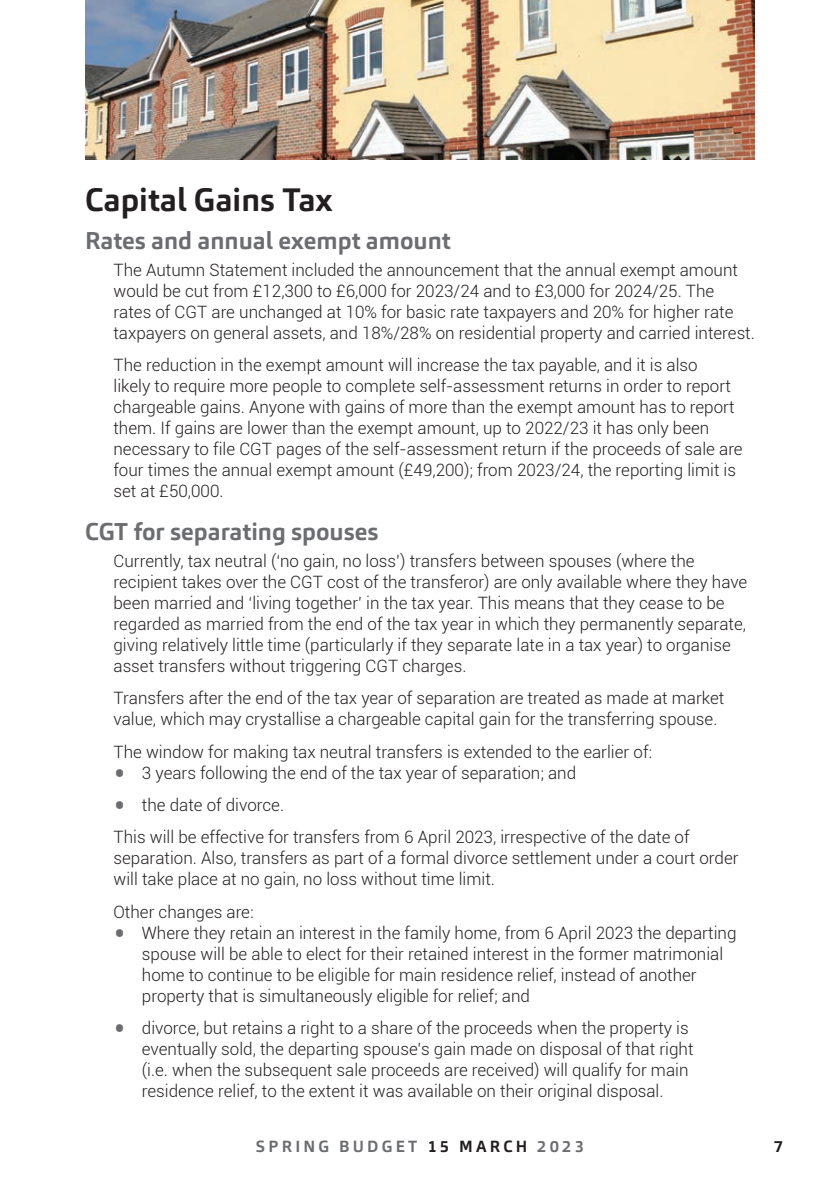
<style>
.page{position:relative;width:840px;height:1191px;background:#fff}
.page>*{position:absolute;margin:0;border:0;box-sizing:border-box;transform-origin:0 0}
.t1{font:700 32px "Carnac";color:#231f20}
.t2{font:700 24px "Carnac";color:#6c6d70}
.t3{font:300 17px/21px "Roboto";color:#231f20}
.t4{font:700 16px "Carnac";letter-spacing:.2em;color:#6c6d70}
.t5{font:700 16px "Carnac";color:#231f20}
.s1{font-size:38px;color:#6c6d70}
.s2{color:#231f20}
</style>
<div class="page">
<img style="left:85px;top:0;width:669px;height:159px">
<h1 class="t1" style="left:85px;top:179px;width:249px">Capital Gains Tax</h1>
<h2 class="t2" style="left:85px;top:225px;width:367px">Rates and annual exempt amount</h2>
<p class="t3" style="left:113px;top:258px;width:642px">The Autumn Statement included the announcement that the annual exempt amount would be cut from £12,300 to £6,000 for 2023/24 and to £3,000 for 2024/25. The rates of CGT are unchanged at 10% for basic rate taxpayers and 20% for higher rate taxpayers on general assets, and 18%/28% on residential property and carried interest.</p>
<p class="t3" style="left:113px;top:354px;width:630px">The reduction in the exempt amount will increase the tax payable, and it is also<br>likely to require more people to complete self-assessment returns in order to report chargeable gains. Anyone with gains of more than the exempt amount has to report them. If gains are lower than the exempt amount, up to 2022/23 it has only been necessary to file CGT pages of the self-assessment return if the proceeds of sale are four times the annual exempt amount (£49,200); from 2023/24, the reporting limit is set at £50,000.</p>
<h2 class="t2" style="left:85px;top:516px;width:294px">CGT for separating spouses</h2>
<p class="t3" style="left:113px;top:550px;width:635px">Currently, tax neutral (‘no gain, no loss’) transfers between spouses (where the recipient takes over the CGT cost of the transferor) are only available where they have been married and ‘living together’ in the tax year. This means that they cease to be regarded as married from the end of the tax year in which they permanently separate, giving relatively little time (particularly if they separate late in a tax year) to organise asset transfers without triggering CGT charges.</p>
<p class="t3" style="left:113px;top:687px;width:612px">Transfers after the end of the tax year of separation are treated as made at market value, which may crystallise a chargeable capital gain for the transferring spouse.</p>
<p class="t3" style="left:113px;top:740px;width:539px">The window for making tax neutral transfers is extended to the earlier of:</p>
<p class="t3" style="left:113px;top:761px;width:464px"><span class="s1">•</span> 3 years following the end of the tax year of separation; and</p>
<p class="t3" style="left:113px;top:788px;width:577px;line-height:32.4px"><span class="s1">•</span> the date of divorce.<br>This will be effective for transfers from 6 April 2023, irrespective of the date of</p>
<p class="t3" style="left:113px;top:847px;width:626px">separation. Also, transfers as part of a formal divorce settlement under a court order will take place at no gain, no loss without time limit.</p>
<p class="t3" style="left:113px;top:900px;width:142px">Other changes are:</p>
<p class="t3" style="left:142px;top:921px;width:595px;text-indent:-28px"><span class="s1">•</span> Where they retain an interest in the family home, from 6 April 2023 the departing spouse will be able to elect for their retained interest in the former matrimonial home to continue to be eligible for main residence relief, instead of another property that is simultaneously eligible for relief; and</p>
<p class="t3" style="left:142px;top:1017px;width:552px;text-indent:-28px"><span class="s1">•</span> divorce, but retains a right to a share of the proceeds when the property is eventually sold, the departing spouse’s gain made on disposal of that right (i.e. when the subsequent sale proceeds are received) will qualify for main residence relief, to the extent it was available on their original disposal.</p>
<p class="t4" style="left:256px;top:1136px;width:329px">SPRING BUDGET <span class="s2">15 MARCH</span> 2023</p>
<p class="t5" style="left:773px;top:1136px;width:11px">7</p>
</div>
